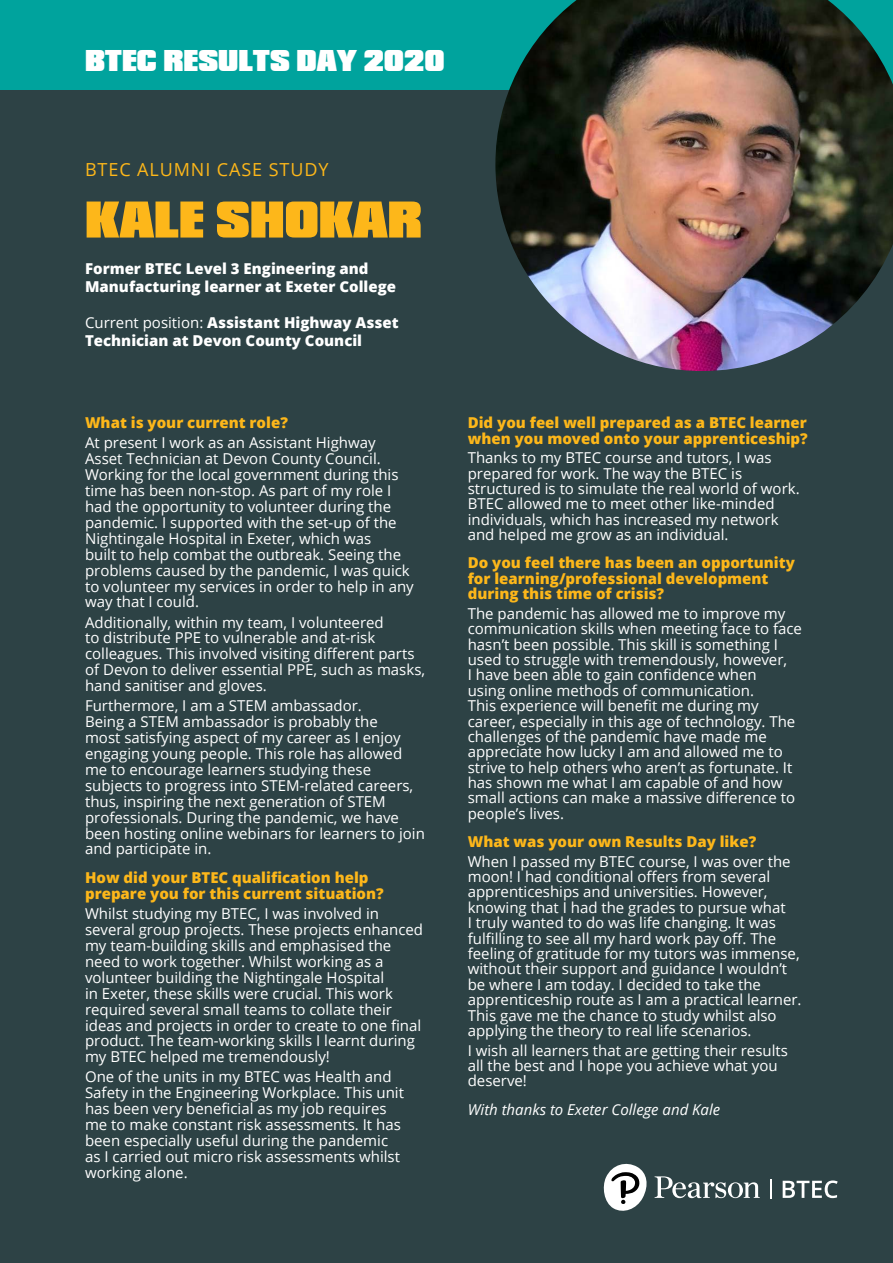
<style>
.page{position:relative;width:893px;height:1263px;background:#2d4245}
.page>*{position:absolute;margin:0;border:0;box-sizing:border-box;transform-origin:0 0}
.t1{font:900 54px "Compacta LT Std";color:#fdb71a}
.t2{font:900 31.5px "Compacta LT Std";color:#fff}
.t3{font:18px "Open Sans";letter-spacing:.05em;color:#fdb71a}
.t4{font:15px/15.9px "Open Sans";color:#fff}
.t5{font:800 15px/15.5px "Open Sans";color:#fdb71a}
.t6{font:800 15px/18px "Open Sans";color:#fff}
.t7{font:italic 15px "Open Sans";color:#fff}
.s1{font-weight:400}
</style>
<div class="page">
<div style="left:0;top:0;width:893px;height:89px;background:#00a39d"></div>
<img style="left:495px;top:0;width:398px;height:371px">
<svg style="left:604px;top:1164px;width:156px;height:47px"></svg>
<svg style="left:771px;top:1179px;width:1px;height:20px"></svg>
<svg style="left:783px;top:1180px;width:55px;height:18px"></svg>
<h2 class="t2" style="left:85px;top:43px;width:361px">BTEC RESULTS DAY 2020</h2>
<p class="t3" style="left:85px;top:157px;width:245px">BTEC ALUMNI CASE STUDY</p>
<h1 class="t1" style="left:85px;top:190px;width:339px">KALE SHOKAR</h1>
<p class="t6" style="left:85px;top:258px;width:313px">Former BTEC Level 3 Engineering and<br>Manufacturing learner at Exeter College</p>
<p class="t6" style="left:85px;top:312px;width:315px"><span class="s1">Current position:</span> Assistant Highway Asset<br>Technician at Devon County Council</p>
<p class="t5" style="left:85px;top:414px;width:204px">What is your current role?</p>
<p class="t4" style="left:85px;top:435px;width:330px">At present I work as an Assistant Highway Asset Technician at Devon County Council.<br>Working for the local government during this time has been non-stop. As part of my role I had the opportunity to volunteer during the pandemic. I supported with the set-up of the Nightingale Hospital in Exeter, which was<br>built to help combat the outbreak. Seeing the problems caused by the pandemic, I was quick to volunteer my services in order to help in any way that I could.</p>
<p class="t4" style="left:85px;top:614px;width:342px">Additionally, within my team, I volunteered<br>to distribute PPE to vulnerable and at-risk colleagues. This involved visiting different parts of Devon to deliver essential PPE, such as masks, hand sanitiser and gloves.</p>
<p class="t4" style="left:85px;top:697px;width:341px">Furthermore, I am a STEM ambassador.<br>Being a STEM ambassador is probably the<br>most satisfying aspect of my career as I enjoy engaging young people. This role has allowed me to encourage learners studying these subjects to progress into STEM-related careers, thus, inspiring the next generation of STEM professionals. During the pandemic, we have been hosting online webinars for learners to join and participate in.</p>
<p class="t5" style="left:85px;top:869px;width:300px;line-height:15.9px">How did your BTEC qualification help prepare you for this current situation?</p>
<p class="t4" style="left:85px;top:905px;width:340px">Whilst studying my BTEC, I was involved in several group projects. These projects enhanced my team-building skills and emphasised the need to work together. Whilst working as a volunteer building the Nightingale Hospital<br>in Exeter, these skills were crucial. This work required several small teams to collate their ideas and projects in order to create to one final product. The team-working skills I learnt during my BTEC helped me tremendously!</p>
<p class="t4" style="left:85px;top:1069px;width:320px">One of the units in my BTEC was Health and Safety in the Engineering Workplace. This unit has been very beneficial as my job requires me to make constant risk assessments. It has been especially useful during the pandemic as I carried out micro risk assessments whilst working alone.</p>
<p class="t5" style="left:468px;top:414px;width:342px">Did you feel well prepared as a BTEC learner when you moved onto your apprenticeship?</p>
<p class="t4" style="left:468px;top:450px;width:333px;line-height:15.5px">Thanks to my BTEC course and tutors, I was prepared for work. The way the BTEC is structured is to simulate the real world of work.<br>BTEC allowed me to meet other like-minded individuals, which has increased my network and helped me grow as an individual.</p>
<p class="t5" style="left:468px;top:554px;width:329px">Do you feel there has been an opportunity for learning/professional development during this time of crisis?</p>
<p class="t4" style="left:468px;top:605px;width:336px;line-height:15.5px">The pandemic has allowed me to improve my communication skills when meeting face to face hasn’t been possible. This skill is something I used to struggle with tremendously, however,<br>I have been able to gain confidence when<br>using online methods of communication.<br>This experience will benefit me during my career, especially in this age of technology. The challenges of the pandemic have made me appreciate how lucky I am and allowed me to strive to help others who aren’t as fortunate. It has shown me what I am capable of and how small actions can make a massive difference to people’s lives.</p>
<p class="t5" style="left:468px;top:833px;width:290px">What was your own Results Day like?</p>
<p class="t4" style="left:468px;top:853px;width:335px;line-height:15.5px">When I passed my BTEC course, I was over the moon! I had conditional offers from several apprenticeships and universities. However, knowing that I had the grades to pursue what<br>I truly wanted to do was life changing. It was fulfilling to see all my hard work pay off. The feeling of gratitude for my tutors was immense, without their support and guidance I wouldn’t be where I am today. I decided to take the apprenticeship route as I am a practical learner.<br>This gave me the chance to study whilst also applying the theory to real life scenarios.</p>
<p class="t4" style="left:468px;top:1042px;width:322px;line-height:15.5px">I wish all learners that are getting their results all the best and I hope you achieve what you deserve!</p>
<p class="t7" style="left:468px;top:1099px;width:254px">With thanks to Exeter College and Kale</p>
</div>
